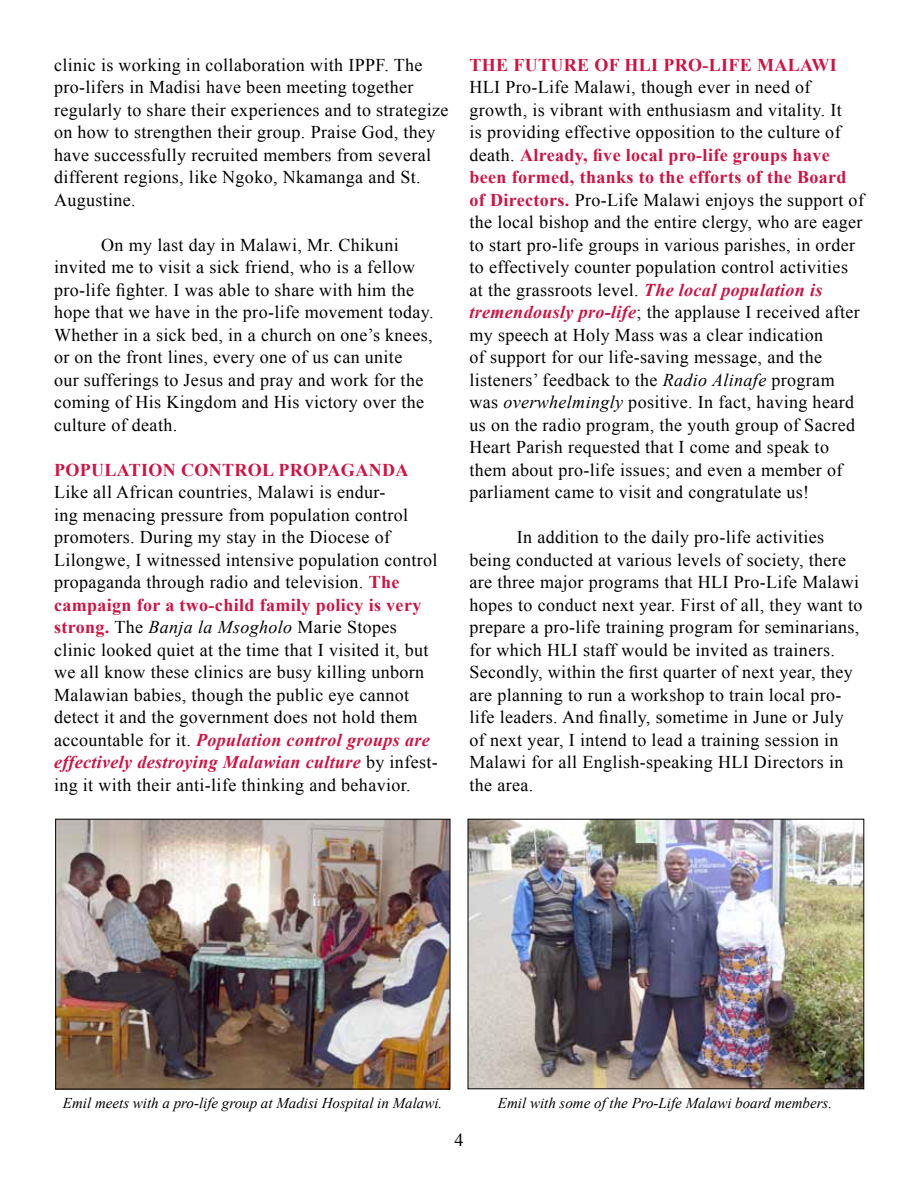
<style>
.page{position:relative;width:918px;height:1188px;background:#fff}
.page>*{position:absolute;margin:0;border:0;box-sizing:border-box;transform-origin:0 0}
.t1{font:18px/22.5px "Times New Roman";letter-spacing:.02em;color:#000}
.t2{font:700 18px "Times New Roman";letter-spacing:.02em;color:#d11242}
.t3{font:italic 15px "Times New Roman";color:#000}
.s1{font-weight:700;color:#d11242}
.s2{font-style:italic}
.s3{font-weight:700;font-style:italic;color:#d11242}
</style>
<div class="page">
<img style="left:57px;top:821px;width:391px;height:266px">
<div style="left:55px;top:819px;width:395px;height:270px;border:1px solid #000"></div>
<img style="left:470px;top:821px;width:392px;height:266px">
<div style="left:468px;top:819px;width:396px;height:270px;border:1px solid #000"></div>
<p class="t1" style="left:54px;top:53px;width:396px">clinic is working in collaboration with IPPF. The pro-lifers in Madisi have been meeting together regularly to share their experiences and to strategize on how to strengthen their group. Praise God, they have successfully recruited members from several different regions, like Ngoko, Nkamanga and St.<br>Augustine.</p>
<p class="t1" style="left:54px;top:233px;width:381px;text-indent:47px">On my last day in Malawi, Mr. Chikuni invited me to visit a sick friend, who is a fellow pro-life fighter. I was able to share with him the hope that we have in the pro-life movement today.<br>Whether in a sick bed, in a church on one’s knees, or on the front lines, every one of us can unite<br>our sufferings to Jesus and pray and work for the coming of His Kingdom and His victory over the culture of death.</p>
<p class="t2" style="left:54px;top:460px;width:38px">Populati</p>
<p class="t2" style="left:149px;top:460px;width:75px">on Contr</p>
<p class="t2" style="left:248px;top:460px;width:84px">ol Propaganda</p>
<p class="t1" style="left:54px;top:481px;width:385px">Like all African countries, Malawi is endur-<br>ing menacing pressure from population control promoters. During my stay in the Diocese of Lilongwe, I witnessed intensive population control propaganda through radio and television. <span class="s1">The campaign for a two-child family policy is very strong.</span> The <span class="s2">Banja la Msogholo</span> Marie Stopes clinic looked quiet at the time that I visited it, but we all know these clinics are busy killing unborn Malawian babies, though the public eye cannot detect it and the government does not hold them accountable for it. <span class="s3">Population control groups are effectively destroying Malawian culture</span> by infest&shy;ing it with their anti-life thinking and behavior.</p>
<p class="t2" style="left:470px;top:54px;width:69px">The Future</p>
<p class="t2" style="left:594px;top:54px;width:138px">of HLI Pro-Life</p>
<p class="t2" style="left:757px;top:54px;width:31px">Malawi</p>
<p class="t1" style="left:470px;top:76px;width:396px">HLI Pro-Life Malawi, though ever in need of growth, is vibrant with enthusiasm and vitality. It<br>is providing effective opposition to the culture of death. <span class="s1">Already, five local pro-life groups have been formed, thanks to the efforts of the Board of Directors.</span> Pro-Life Malawi enjoys the support of the local bishop and the entire clergy, who are eager to start pro-life groups in various parishes, in order to effectively counter population control activities at the grassroots level. <span class="s3">The local population is tremendously pro-life</span>; the applause I received after my speech at Holy Mass was a clear indication<br>of support for our life-saving message, and the listeners’ feedback to the <span class="s2">Radio Alinafe</span> program was <span class="s2">overwhelmingly</span> positive. In fact, having heard us on the radio program, the youth group of Sacred Heart Parish requested that I come and speak to them about pro-life issues; and even a member of parliament came to visit and congratulate us!</p>
<p class="t1" style="left:470px;top:526px;width:395px;text-indent:47px">In addition to the daily pro-life activities being conducted at various levels of society, there are three major programs that HLI Pro-Life Malawi hopes to conduct next year. First of all, they want to prepare a pro-life training program for seminarians, for which HLI staff would be invited as trainers.<br>Secondly, within the first quarter of next year, they are planning to run a workshop to train local pro&shy;life leaders. And finally, sometime in June or July of next year, I intend to lead a training session in Malawi for all English-speaking HLI Directors in the area.</p>
<p class="t3" style="left:63px;top:1094px;width:381px">Emil meets with a pro-life group at Madisi Hospital in Malawi.</p>
<p class="t3" style="left:498px;top:1094px;width:336px">Emil with some of the Pro-Life Malawi board members.</p>
<p class="t1" style="left:454px;top:1129px;width:10px">4</p>
</div>
